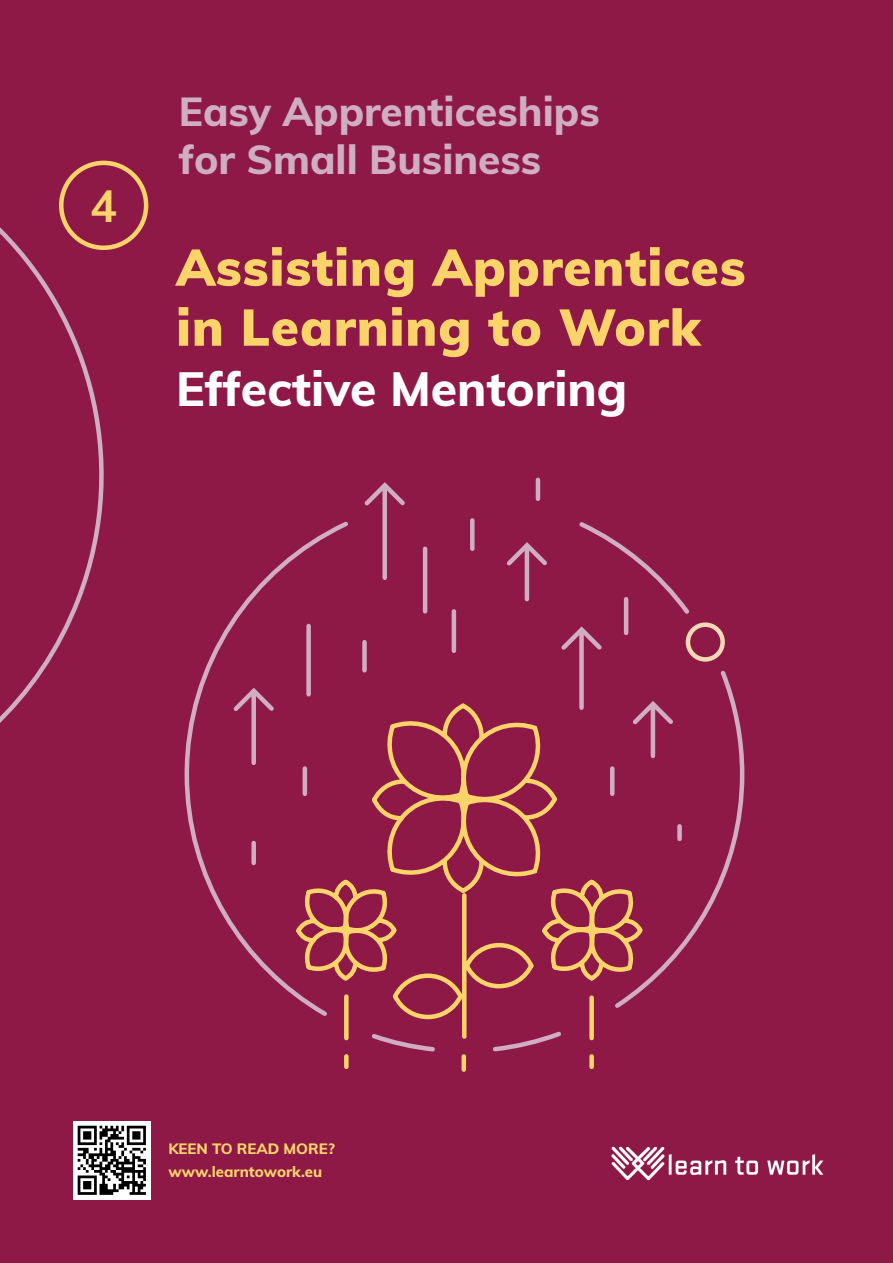
<style>
.page{position:relative;width:893px;height:1263px;background:#8e1946}
.page>*{position:absolute;margin:0;border:0;box-sizing:border-box;transform-origin:0 0}
.t1{font:900 51px/60px "Muli";letter-spacing:.02em;color:#fad46b}
.t2{font:800 48px "Muli";color:#fff}
.t3{font:700 45px "Muli";color:#fad46b}
.t4{font:800 40.5px/48.6px "Muli";color:#d0aec2}
.t5{font:800 15px/22.5px "Muli";color:#fad46b}
</style>
<div class="page">
<svg style="left:0;top:212px;width:138px;height:511px"></svg>
<div style="left:59px;top:161px;width:89px;height:89px;border:4px solid #fad46b;border-radius:50%"></div>
<img style="left:611px;top:1146px;width:213px;height:35px">
<img style="left:73px;top:1122px;width:77px;height:77px">
<svg style="left:184px;top:604px;width:561px;height:390px"></svg>
<div style="left:686px;top:622px;width:39px;height:40px;border:4px solid #f2d9b5;border-radius:50%"></div>
<svg style="left:292px;top:867px;width:354px;height:205px"></svg>
<svg style="left:229px;top:477px;width:455px;height:390px"></svg>
<svg style="left:343px;top:928px;width:5px;height:4px"></svg>
<svg style="left:590px;top:928px;width:5px;height:5px"></svg>
<svg style="left:452px;top:787px;width:25px;height:23px"></svg>
<p class="t3" style="left:90px;top:173px;width:28px">4</p>
<p class="t4" style="left:179px;top:85px;width:422px">Easy Apprenticeships for Small Business</p>
<p class="t1" style="left:176px;top:235px;width:571px">Assisting Apprentices in Learning to Work</p>
<p class="t2" style="left:176px;top:353px;width:453px">Effective Mentoring</p>
<p class="t5" style="left:168px;top:1137px;width:168px">KEEN TO READ MORE? www.learntowork.eu</p>
</div>
